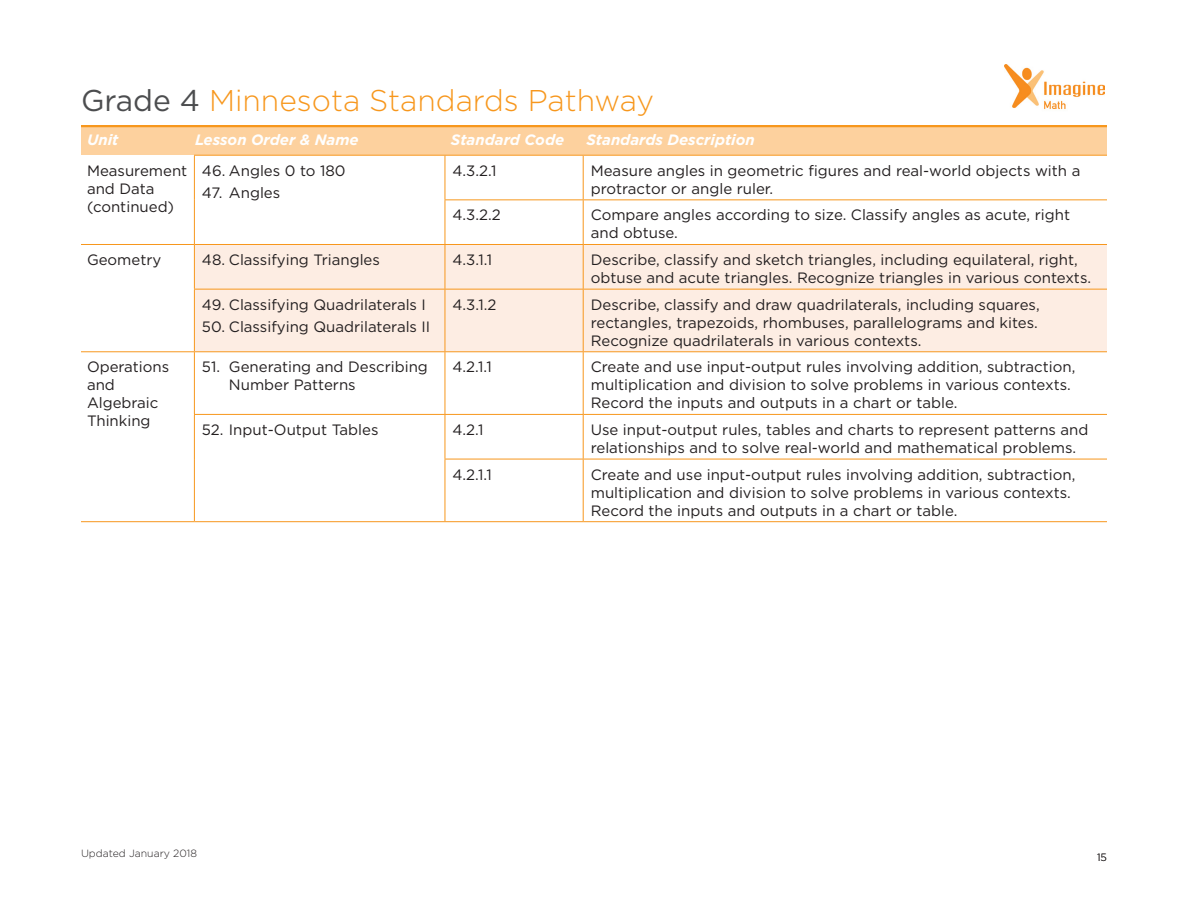
<style>
.page{position:relative;width:1188px;height:918px;background:#fff}
.page>*{position:absolute;margin:0;border:0;box-sizing:border-box;transform-origin:0 0}
.t1{font:300 30px "Gotham";color:#f7971d}
.t2{font:15px/18px "Gotham";color:#231f20}
.t3{font:italic 700 15px "Gotham";color:#fff}
.t4{font:300 10.5px "Gotham";color:#231f20}
.s1{font-weight:400;color:#4c4d4f}
</style>
<div class="page">
<img style="left:1005px;top:65px;width:99px;height:45px">
<div style="left:81px;top:126px;width:1026px;height:29px;background:#fdd19e"></div>
<hr style="left:81px;top:125px;width:1026px;height:2px;background:#f7971d">
<svg style="left:195px;top:156px;width:912px;height:365px"></svg>
<div style="left:195px;top:245px;width:912px;height:106px;background:#fdede3"></div>
<hr style="left:81px;top:244px;width:113px;height:1px;background:#f7971d">
<hr style="left:81px;top:351px;width:113px;height:1px;background:#f7971d">
<hr style="left:81px;top:521px;width:113px;height:1px;background:#f7971d">
<hr style="left:194px;top:155px;width:251px;height:1px;background:#f7971d">
<hr style="left:194px;top:156px;width:1px;height:44px;background:#f7971d">
<hr style="left:445px;top:155px;width:138px;height:1px;background:#f7971d">
<hr style="left:445px;top:156px;width:1px;height:43px;background:#f7971d">
<hr style="left:583px;top:155px;width:524px;height:1px;background:#f7971d">
<hr style="left:583px;top:156px;width:1px;height:43px;background:#f7971d">
<hr style="left:194px;top:200px;width:1px;height:44px;background:#f7971d">
<hr style="left:445px;top:199px;width:138px;height:1px;background:#f7971d">
<hr style="left:445px;top:200px;width:1px;height:44px;background:#f7971d">
<hr style="left:583px;top:199px;width:524px;height:1px;background:#f7971d">
<hr style="left:583px;top:200px;width:1px;height:44px;background:#f7971d">
<hr style="left:445px;top:245px;width:1px;height:44px;background:#f7971d">
<hr style="left:583px;top:245px;width:1px;height:44px;background:#f7971d">
<hr style="left:194px;top:289px;width:251px;height:1px;background:#f7971d">
<hr style="left:445px;top:289px;width:138px;height:1px;background:#f7971d">
<hr style="left:445px;top:290px;width:1px;height:61px;background:#f7971d">
<hr style="left:583px;top:289px;width:524px;height:1px;background:#f7971d">
<hr style="left:583px;top:290px;width:1px;height:61px;background:#f7971d">
<hr style="left:194px;top:352px;width:1px;height:62px;background:#f7971d">
<hr style="left:445px;top:352px;width:1px;height:62px;background:#f7971d">
<hr style="left:583px;top:352px;width:1px;height:62px;background:#f7971d">
<hr style="left:194px;top:414px;width:251px;height:1px;background:#f7971d">
<hr style="left:194px;top:415px;width:1px;height:44px;background:#f7971d">
<hr style="left:445px;top:414px;width:138px;height:1px;background:#f7971d">
<hr style="left:445px;top:415px;width:1px;height:44px;background:#f7971d">
<hr style="left:583px;top:414px;width:524px;height:1px;background:#f7971d">
<hr style="left:583px;top:415px;width:1px;height:44px;background:#f7971d">
<hr style="left:194px;top:459px;width:1px;height:62px;background:#f7971d">
<hr style="left:445px;top:459px;width:138px;height:1px;background:#f7971d">
<hr style="left:445px;top:459px;width:1px;height:62px;background:#f7971d">
<hr style="left:583px;top:459px;width:524px;height:1px;background:#f7971d">
<hr style="left:583px;top:459px;width:1px;height:62px;background:#f7971d">
<hr style="left:194px;top:521px;width:251px;height:1px;background:#f7971d">
<hr style="left:445px;top:521px;width:138px;height:1px;background:#f7971d">
<hr style="left:583px;top:521px;width:524px;height:1px;background:#f7971d">
<hr style="left:194px;top:244px;width:251px;height:1px;background:#f7971d">
<hr style="left:194px;top:245px;width:1px;height:44px;background:#f7971d">
<hr style="left:445px;top:244px;width:138px;height:1px;background:#f7971d">
<hr style="left:583px;top:244px;width:524px;height:1px;background:#f7971d">
<hr style="left:194px;top:290px;width:1px;height:61px;background:#f7971d">
<hr style="left:194px;top:351px;width:251px;height:1px;background:#f7971d">
<hr style="left:445px;top:351px;width:138px;height:1px;background:#f7971d">
<hr style="left:583px;top:351px;width:524px;height:1px;background:#f7971d">
<h1 class="t1" style="left:81px;top:81px;width:575px"><span class="s1">Grade 4</span> Minnesota Standards Pathway</h1>
<p class="t3" style="left:87px;top:130px;width:33px">Unit</p>
<p class="t3" style="left:195px;top:130px;width:165px">Lesson Order &amp; Name</p>
<p class="t3" style="left:451px;top:130px;width:115px">Standard Code</p>
<p class="t3" style="left:586px;top:130px;width:170px">Standards Description</p>
<p class="t2" style="left:87px;top:161px;width:102px">Measurement and Data (continued)</p>
<p class="t2" style="left:202px;top:161px;width:145px">46. Angles 0 to 180</p>
<p class="t3" style="left:198px;top:130px;width:165px">Lesson Order &amp; Name</p>
<p class="t3" style="left:454px;top:130px;width:115px">Standard Code</p>
<p class="t3" style="left:590px;top:130px;width:170px">Standards Description</p>
<p class="t2" style="left:453px;top:161px;width:45px">4.3.2.1</p>
<p class="t2" style="left:591px;top:161px;width:491px">Measure angles in geometric figures and real-world objects with a protractor or angle ruler.</p>
<p class="t2" style="left:453px;top:206px;width:50px">4.3.2.2</p>
<p class="t2" style="left:591px;top:206px;width:481px">Compare angles according to size. Classify angles as acute, right and obtuse.</p>
<p class="t2" style="left:202px;top:184px;width:80px">47. Angles</p>
<p class="t2" style="left:87px;top:251px;width:76px">Geometry</p>
<p class="t2" style="left:202px;top:251px;width:180px">48. Classifying Triangles</p>
<p class="t2" style="left:453px;top:251px;width:41px">4.3.1.1</p>
<p class="t2" style="left:591px;top:251px;width:502px">Describe, classify and sketch triangles, including equilateral, right, obtuse and acute triangles. Recognize triangles in various contexts.</p>
<p class="t2" style="left:202px;top:295px;width:226px">49. Classifying Quadrilaterals I</p>
<p class="t2" style="left:202px;top:318px;width:230px">50. Classifying Quadrilaterals II</p>
<p class="t2" style="left:453px;top:295px;width:45px">4.3.1.2</p>
<p class="t2" style="left:591px;top:295px;width:450px;text-align:justify">Describe, classify and draw quadrilaterals, including squares, rectangles, trapezoids, rhombuses, parallelograms and kites.<br>Recognize quadrilaterals in various contexts.</p>
<p class="t2" style="left:87px;top:358px;width:84px">Operations and<br>Algebraic<br>Thinking</p>
<p class="t2" style="left:229px;top:358px;width:200px;text-indent:-27px">51. Generating and Describing<br>Number Patterns</p>
<p class="t2" style="left:453px;top:358px;width:41px">4.2.1.1</p>
<p class="t2" style="left:591px;top:358px;width:486px">Create and use input-output rules involving addition, subtraction, multiplication and division to solve problems in various contexts.<br>Record the inputs and outputs in a chart or table.</p>
<p class="t2" style="left:202px;top:420px;width:178px">52. Input-Output Tables</p>
<p class="t2" style="left:453px;top:420px;width:33px">4.2.1</p>
<p class="t2" style="left:591px;top:420px;width:499px">Use input-output rules, tables and charts to represent patterns and relationships and to solve real-world and mathematical problems.</p>
<p class="t2" style="left:453px;top:465px;width:41px">4.2.1.1</p>
<p class="t2" style="left:591px;top:465px;width:486px">Create and use input-output rules involving addition, subtraction, multiplication and division to solve problems in various contexts.<br>Record the inputs and outputs in a chart or table.</p>
<p class="t4" style="left:81px;top:846px;width:118px">Updated January 2018</p>
<p class="t4" style="left:1097px;top:850px;width:11px">15</p>
</div>
